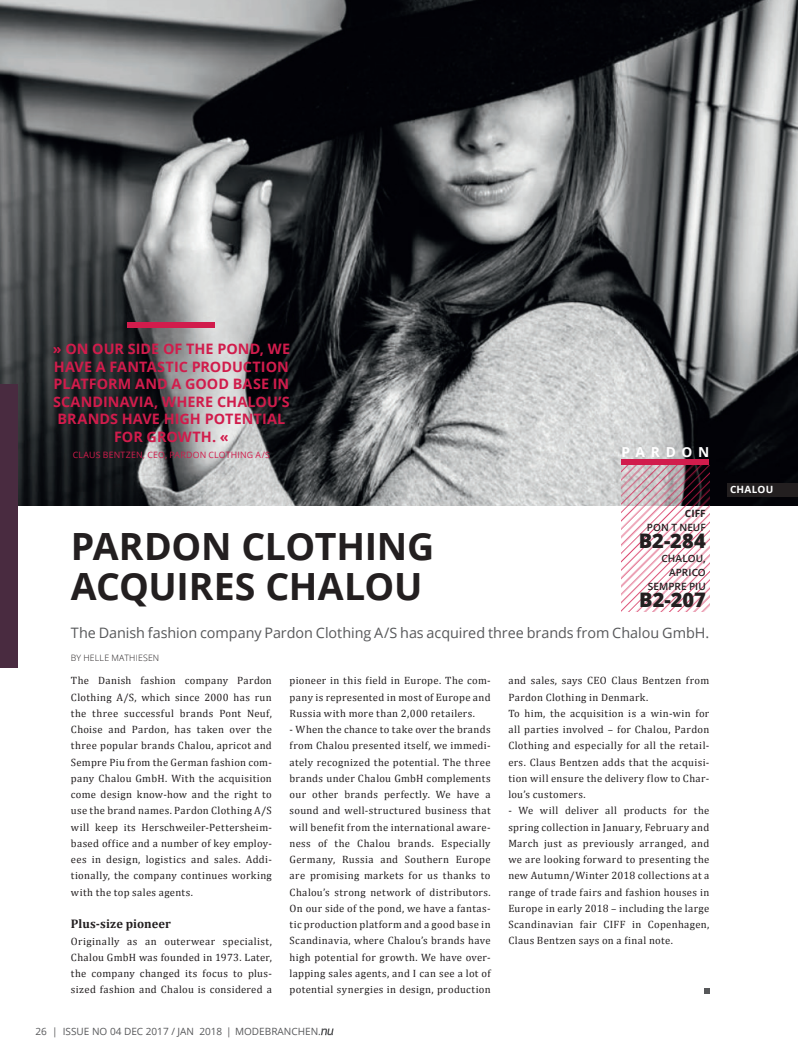
<style>
.page{position:relative;width:798px;height:1053px;background:#fff}
.page>*{position:absolute;margin:0;border:0;box-sizing:border-box;transform-origin:0 0}
.Overskrift_sort{font:700 37.5px/40px "Open Sans";letter-spacing:-.01em;color:#231f20}
.Boks{font:800 20px "Open Sans";color:#231f20}
.Citat{font:700 14.38px/17.5px "Open Sans";color:#d11c4c;text-align:center}
.UnderRubrik{font:14.38px "Open Sans";letter-spacing:-.005em;color:#57585a}
.Boks_Overskrift{font:700 13.75px "Open Sans";letter-spacing:.41em;color:#fff}
.Brødtekst_DK{font:700 12.5px "Cambria";color:#231f20}
.Brødtekst_DK-2{font:10.62px/16.2px "Cambria";letter-spacing:.035em;color:#231f20;text-align:justify}
.t1{font:10px "Open Sans";color:#57585a}
.Boks-2{font:600 10px "Open Sans";letter-spacing:.005em;color:#231f20}
.Billedetekst{font:700 10px "Open Sans";letter-spacing:.015em;color:#fff}
.Boks-3{font:700 10px "Open Sans";color:#231f20}
.t2{font:8.75px "Open Sans";letter-spacing:.02em;color:#d11c4c}
.Byline{font:300 8.75px "Open Sans";letter-spacing:.02em;color:#231f20}
</style>
<div class="page">
<svg style="left:321px;top:1028px;width:12px;height:7px"></svg>
<img style="left:0;top:0;width:797px;height:505px">
<div style="left:0;top:384px;width:18px;height:284px;background:#492b40"></div>
<img style="left:621px;top:465px;width:88px;height:146px">
<div style="left:621px;top:459px;width:88px;height:5px;background:#d11c4c"></div>
<div style="left:720px;top:477px;width:77px;height:37px;background:#231f20;opacity:.05"></div>
<div style="left:726px;top:483px;width:71px;height:14px;background:#231f20"></div>
<div style="left:127px;top:322px;width:88px;height:6px;background:#d11c4c"></div>
<svg style="left:704px;top:988px;width:5px;height:5px"></svg>
<p class="Citat" style="left:53px;top:340px;width:239px">» ON OUR SIDE OF THE POND, WE<br>HAVE A FANTASTIC PRODUCTION<br>PLATFORM AND A GOOD BASE IN<br>SCANDINAVIA, WHERE CHALOU’S<br>BRANDS HAVE HIGH POTENTIAL<br>FOR GROWTH. «</p>
<p class="t2" style="left:73px;top:449px;width:199px">CLAUS BENTZEN, CEO, PARDON CLOTHING A/S</p>
<p class="Overskrift_sort" style="left:71px;top:525px;width:365px">PARDON CLOTHING<br>ACQUIRES CHALOU</p>
<p class="Boks_Overskrift" style="left:621px;top:442px;width:89px">PARDON</p>
<p class="Boks-3" style="left:684px;top:506px;width:22px">CIFF</p>
<p class="Boks-2" style="left:646px;top:520px;width:60px">PON T NEUF</p>
<p class="Boks" style="left:638px;top:525px;width:68px">B2-284</p>
<p class="Boks-2" style="left:661px;top:551px;width:46px">CHALOU,</p>
<p class="Boks-2" style="left:668px;top:565px;width:38px">APRICO</p>
<p class="Boks-2" style="left:647px;top:579px;width:59px">SEMPRE PIU</p>
<p class="Boks" style="left:639px;top:584px;width:68px">B2-207</p>
<p class="UnderRubrik" style="left:71px;top:622px;width:639px">The Danish fashion company Pardon Clothing A/S has acquired three brands from Chalou GmbH.</p>
<p class="Byline" style="left:71px;top:651px;width:90px">BY HELLE MATHIESEN</p>
<p class="Brødtekst_DK-2" style="left:71px;top:672px;width:202px">The Danish fashion company Pardon Clothing A/S, which since 2000 has run the three successful brands Pont Neuf, Choise and Pardon, has taken over the three popular brands Chalou, apricot and Sempre Piu from the German fashion com&shy;pany Chalou GmbH. With the acquisition come design know-how and the right to use the brand names. Pardon Clothing A/S will keep its Herschweiler-Pettersheim&shy;based office and a number of key employ&shy;ees in design, logistics and sales. Addi&shy;tionally, the company continues working with the top sales agents.</p>
<p class="Brødtekst_DK" style="left:71px;top:915px;width:101px">Plus-size pioneer</p>
<p class="Brødtekst_DK-2" style="left:71px;top:932px;width:202px">Originally as an outerwear specialist, Chalou GmbH was founded in 1973. Later, the company changed its focus to plus&shy;sized fashion and Chalou is considered a</p>
<p class="Brødtekst_DK-2" style="left:289px;top:672px;width:202px">pioneer in this field in Europe. The com&shy;pany is represented in most of Europe and Russia with more than 2,000 retailers.</p>
<p class="Brødtekst_DK-2" style="left:289px;top:721px;width:202px">- When the chance to take over the brands from Chalou presented itself, we immedi&shy;ately recognized the potential. The three brands under Chalou GmbH complements our other brands perfectly. We have a sound and well-structured business that will benefit from the international aware&shy;ness of the Chalou brands. Especially Germany, Russia and Southern Europe are promising markets for us thanks to Chalou’s strong network of distributors.<br>On our side of the pond, we have a fantas&shy;tic production platform and a good base in Scandinavia, where Chalou’s brands have high potential for growth. We have over&shy;lapping sales agents, and I can see a lot of potential synergies in design, production</p>
<p class="t1" style="left:35px;top:1024px;width:287px">26 | ISSUE NO 04 DEC 2017 / JAN 2018 | MODEBRANCHEN.</p>
<p class="Brødtekst_DK-2" style="left:508px;top:672px;width:202px">and sales, says CEO Claus Bentzen from<br>Pardon Clothing in Denmark.</p>
<p class="Brødtekst_DK-2" style="left:508px;top:705px;width:202px">To him, the acquisition is a win-win for all parties involved – for Chalou, Pardon Clothing and especially for all the retail&shy;ers. Claus Bentzen adds that the acquisi&shy;tion will ensure the delivery flow to Char&shy;lou’s customers.</p>
<p class="Brødtekst_DK-2" style="left:508px;top:802px;width:202px">- We will deliver all products for the spring collection in January, February and March just as previously arranged, and we are looking forward to presenting the new Autumn/Winter 2018 collections at a range of trade fairs and fashion houses in Europe in early 2018 – including the large Scandinavian fair CIFF in Copenhagen, Claus Bentzen says on a final note.</p>
<p class="Billedetekst" style="left:729px;top:482px;width:45px">CHALOU</p>
</div>
